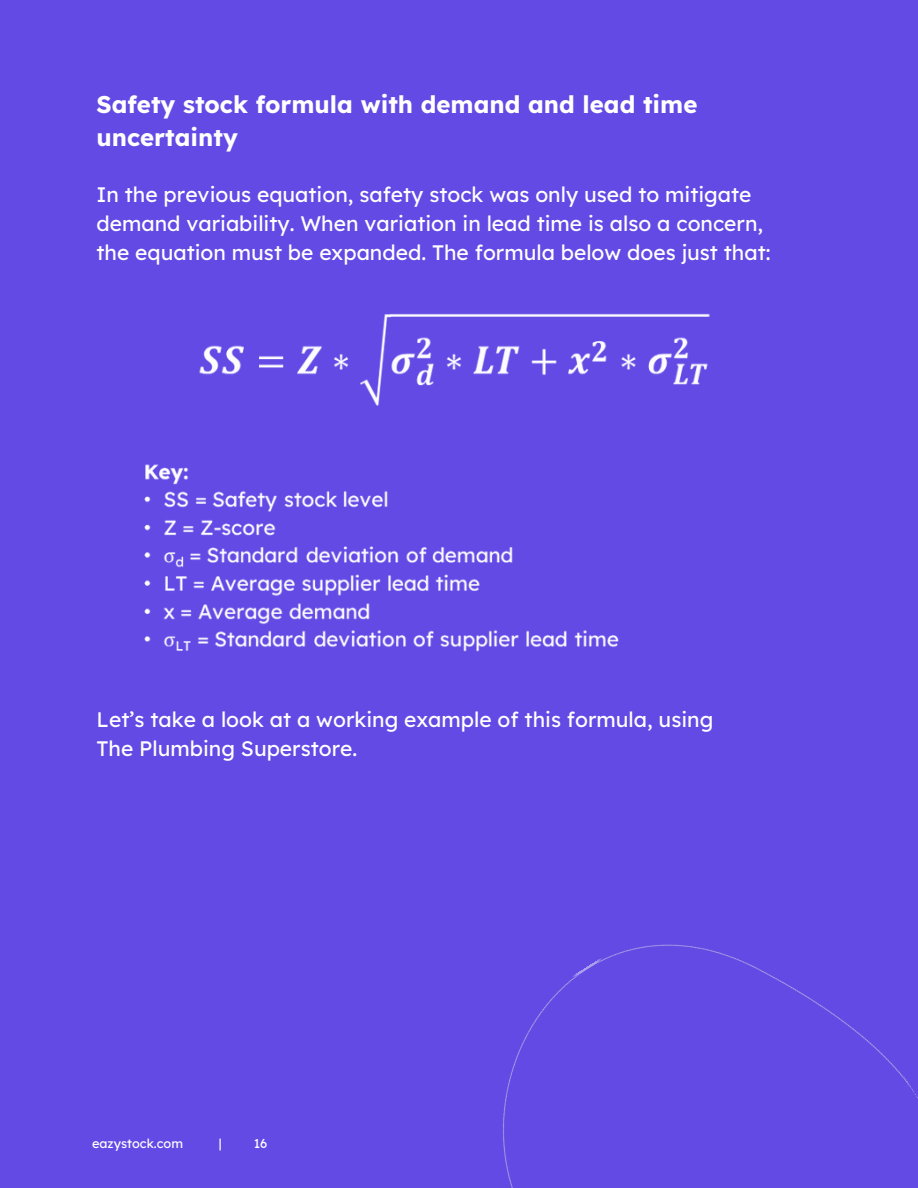
<style>
.page{position:relative;width:918px;height:1188px;background:#644ae5}
.page>*{position:absolute;margin:0;border:0;box-sizing:border-box;transform-origin:0 0}
.t1{font:700 24px/32.7px "Lexend";color:#fff}
.t2{font:21px/29.2px "Lexend";color:#fff}
.t3{font:12.75px "Lexend";color:#fff}
</style>
<div class="page">
<img style="left:503px;top:944px;width:415px;height:244px">
<img style="left:199px;top:313px;width:511px;height:93px">
<img style="left:144px;top:464px;width:475px;height:188px">
<p class="t1" style="left:97px;top:88px;width:602px">Safety stock formula with demand and lead time uncertainty</p>
<h2 class="t2" style="left:97px;top:179px;width:676px">In the previous equation, safety stock was only used to mitigate demand variability. When variation in lead time is also a concern, the equation must be expanded. The formula below does just that:</h2>
<p class="t2" style="left:97px;top:704px;width:618px">Let’s take a look at a working example of this formula, using<br>The Plumbing Superstore.</p>
<p class="t3" style="left:92px;top:1135px;width:92px">eazystock.com</p>
<p class="t3" style="left:219px;top:1135px;width:4px">|</p>
<p class="t3" style="left:254px;top:1135px;width:15px">16</p>
</div>
